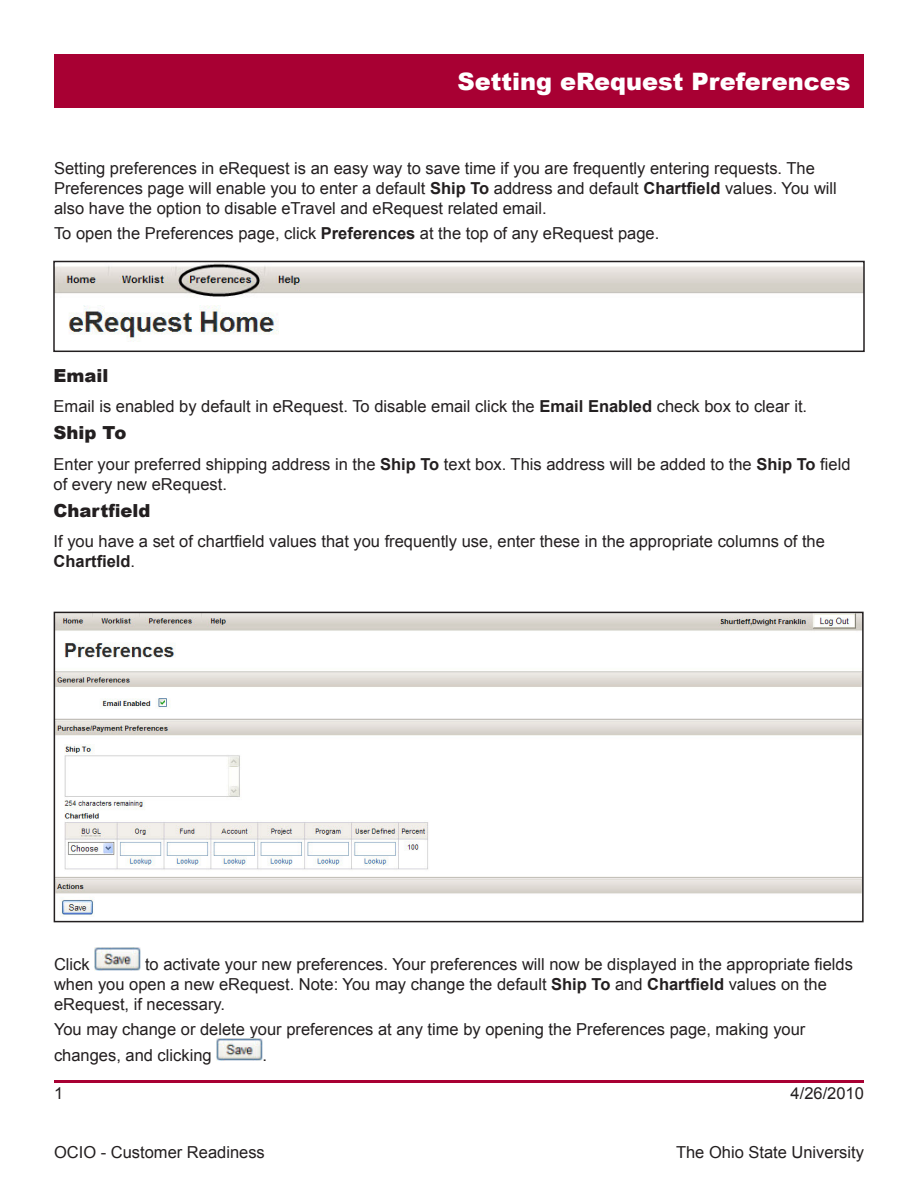
<style>
.page{position:relative;width:918px;height:1188px;background:#fff}
.page>*{position:absolute;margin:0;border:0;box-sizing:border-box;transform-origin:0 0}
.Section_Header{font:900 24px "Arial";color:#fff}
.t1{font:900 18px "Arial";color:#231f20}
.Body_Text{font:16.5px/19.8px "Arial";color:#231f20}
.Footer_Text_Right{font:16.5px "Arial";color:#231f20}
.Footer_Text_Left{font:16.5px "Arial";color:#231f20}
.s1{font-weight:700}
</style>
<div class="page">
<div style="left:54px;top:54px;width:810px;height:54px;background:#a80033"></div>
<hr style="left:54px;top:1080px;width:810px;height:3px;background:#a80033">
<img style="left:56px;top:264px;width:806px;height:78px">
<div style="left:53px;top:261px;width:812px;height:91px;border:2px solid #231f20"></div>
<img style="left:57px;top:615px;width:804px;height:301px">
<div style="left:54px;top:612px;width:810px;height:310px;border:2px solid #231f20"></div>
<img style="left:94px;top:948px;width:46px;height:22px">
<img style="left:216px;top:1038px;width:46px;height:23px">
<p class="Section_Header" style="left:457px;top:64px;width:395px">Setting eRequest Preferences</p>
<p class="Body_Text" style="left:54px;top:158px;width:784px">Setting preferences in eRequest is an easy way to save time if you are frequently entering requests. The<br>Preferences page will enable you to enter a default <span class="s1">Ship To</span> address and default <span class="s1">Chartfield</span> values. You will also have the option to disable eTravel and eRequest related email.</p>
<p class="Body_Text" style="left:54px;top:223px;width:607px">To open the Preferences page, click <span class="s1">Preferences</span> at the top of any eRequest page.</p>
<p class="t1" style="left:54px;top:362px;width:56px">Email</p>
<p class="Body_Text" style="left:54px;top:397px;width:755px">Email is enabled by default in eRequest. To disable email click the <span class="s1">Email Enabled</span> check box to clear it.</p>
<p class="t1" style="left:54px;top:420px;width:74px">Ship To</p>
<p class="Body_Text" style="left:54px;top:455px;width:798px">Enter your preferred shipping address in the <span class="s1">Ship To</span> text box. This address will be added to the <span class="s1">Ship To</span> field of every new eRequest.</p>
<p class="t1" style="left:54px;top:497px;width:98px">Chartfield</p>
<p class="Body_Text" style="left:54px;top:532px;width:773px">If you have a set of chartfield values that you frequently use, enter these in the appropriate columns of the<br><span class="s1">Chartfield</span>.</p>
<p class="Body_Text" style="left:54px;top:955px;width:801px;text-indent:91px">to activate your new preferences. Your preferences will now be displayed in the appropriate fields when you open a new eRequest. Note: You may change the default <span class="s1">Ship To</span> and <span class="s1">Chartfield</span> values on the eRequest, if necessary.</p>
<p class="Body_Text" style="left:54px;top:1016px;width:753px;line-height:25.8px">You may change or delete your preferences at any time by opening the Preferences page, making your changes, and clicking</p>
<p class="Body_Text" style="left:54px;top:955px;width:37px">Click</p>
<p class="Body_Text" style="left:262px;top:1045px;width:6px">.</p>
<p class="Footer_Text_Left" style="left:54px;top:1082px;width:11px">1</p>
<p class="Footer_Text_Right" style="left:791px;top:1082px;width:75px">4/26/2010</p>
<p class="Footer_Text_Left" style="left:54px;top:1142px;width:212px">OCIO - Customer Readiness</p>
<p class="Footer_Text_Right" style="left:676px;top:1142px;width:189px">The Ohio State University</p>
</div>
